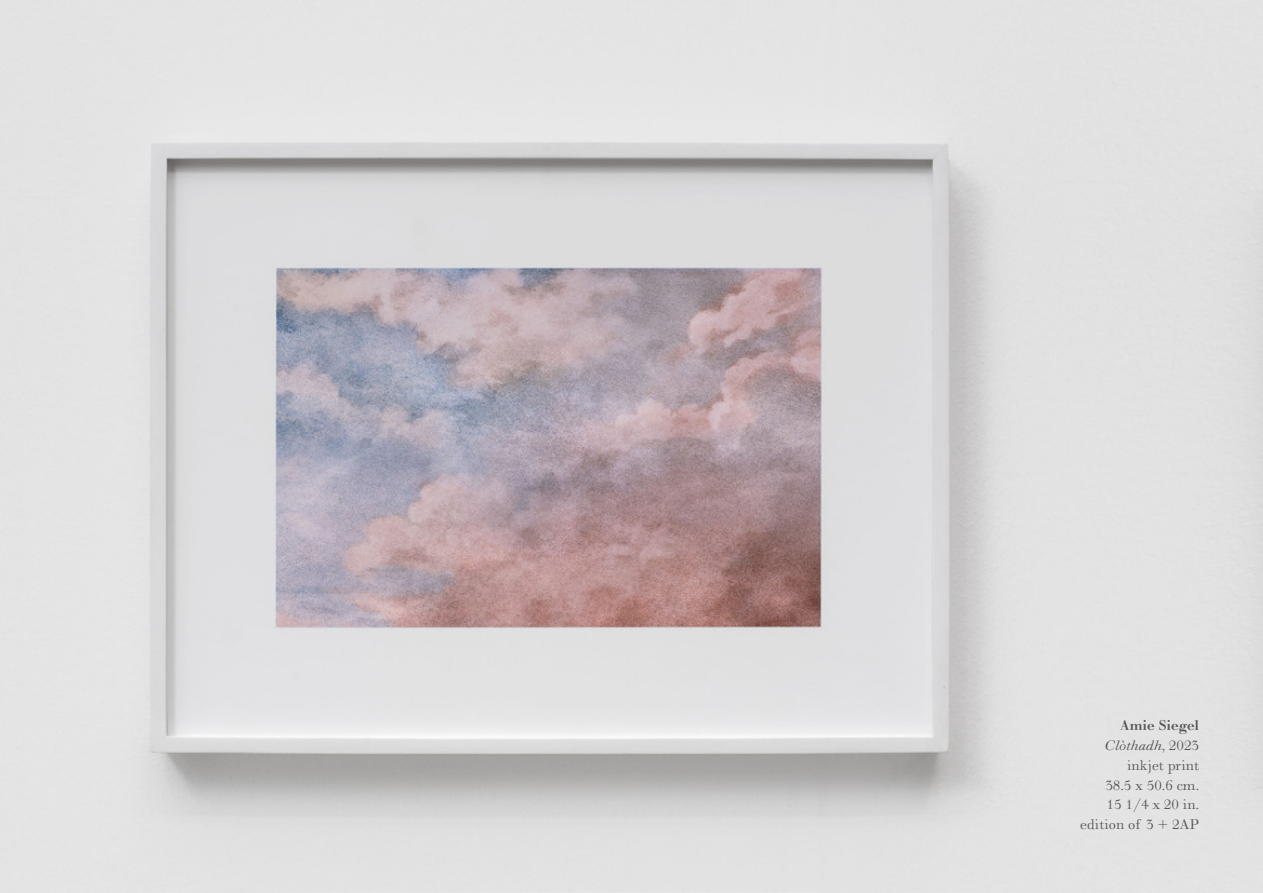
<style>
.page{position:relative;width:1263px;height:893px;background:#fff}
.page>*{position:absolute;margin:0;border:0;box-sizing:border-box;transform-origin:0 0}
.Artist_Name_-_Centre{font:16.5px "Walbaum MT Std";color:#575756}
.Artist_Name_-_Centre-2{font:italic 16.5px "Walbaum MT Std";color:#575756}
.Artist_Name_-_Centre-3{font:500 16.5px "Walbaum MT Std";color:#575756}
.s1{font-style:normal}
</style>
<div class="page">
<img style="left:0;top:0;width:1263px;height:893px">
<p class="Artist_Name_-_Centre-3" style="left:1120px;top:716px;width:80px">Amie Siegel</p>
<p class="Artist_Name_-_Centre-2" style="left:1104px;top:737px;width:96px">Clòthadh<span class="s1">, 2023</span></p>
<p class="Artist_Name_-_Centre" style="left:1127px;top:756px;width:74px">inkjet print</p>
<p class="Artist_Name_-_Centre" style="left:1105px;top:776px;width:95px">38.5 x 50.6 cm.</p>
<p class="Artist_Name_-_Centre" style="left:1106px;top:796px;width:94px">15 1/4 x 20 in.</p>
<p class="Artist_Name_-_Centre" style="left:1080px;top:815px;width:121px">edition of 3 + 2AP</p>
</div>
